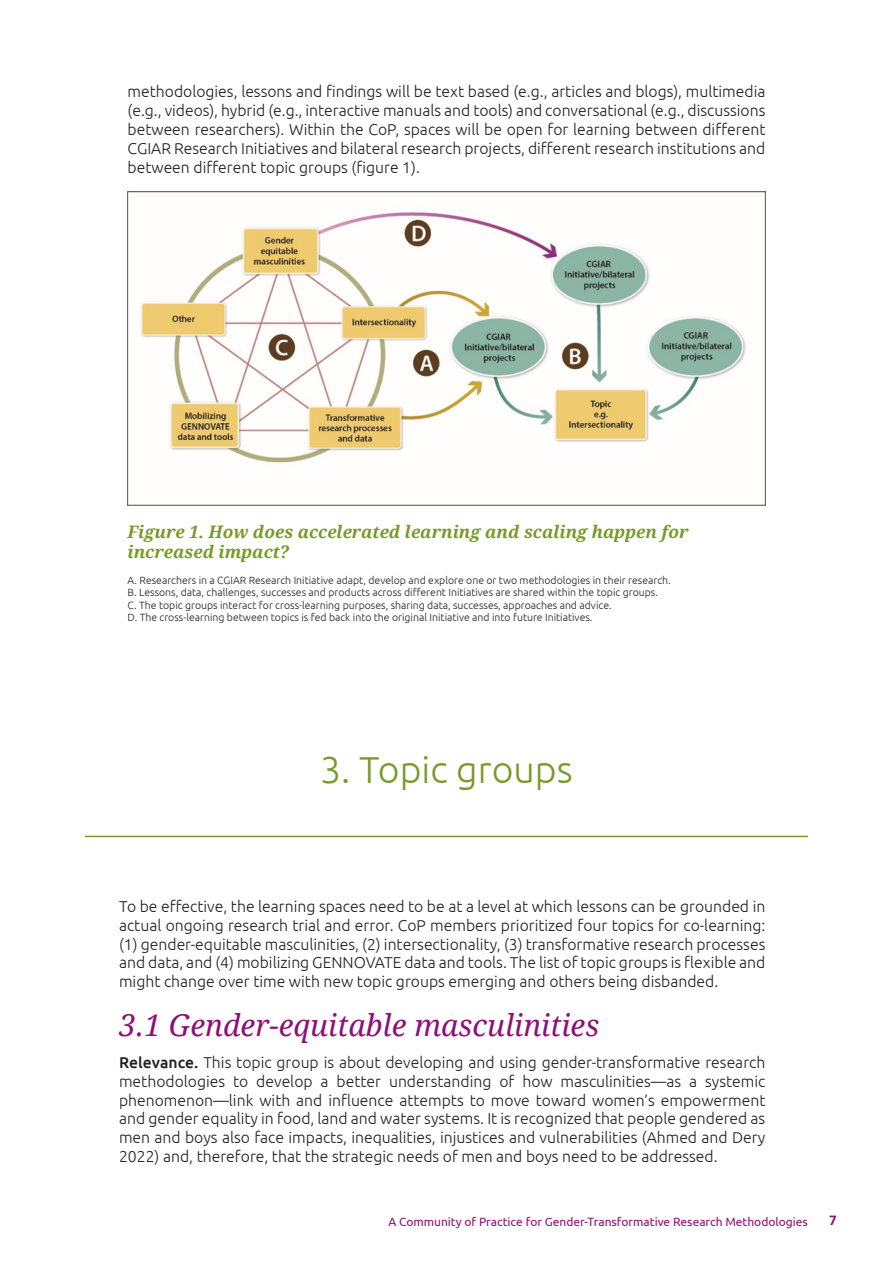
<style>
.page{position:relative;width:893px;height:1263px;background:#fff}
.page>*{position:absolute;margin:0;border:0;box-sizing:border-box;transform-origin:0 0}
.Title_1{font:300 37.5px "Ubuntu";color:#799a27}
.Title_2{font:italic 30px "Droid Serif";color:#8f0f76}
.Table_title{font:italic 700 17.25px/20.7px "Droid Serif";color:#799a27}
.Body_Text{font:300 15.75px/18.9px "Ubuntu";color:#231f20;text-align:justify}
.t1{font:700 15px "Calibri";color:#8f0f76}
.t2{font:12px "Ubuntu";color:#8f0f76}
.Table_Footnote{font:300 10.5px/12.6px "Ubuntu";color:#231f20}
.s1{font-weight:500}
</style>
<div class="page">
<img style="left:128px;top:192px;width:637px;height:314px">
<hr style="left:85px;top:836px;width:723px;height:1px;background:#799a27">
<p class="Body_Text" style="left:128px;top:82px;width:639px">methodologies, lessons and findings will be text based (e.g., articles and blogs), multimedia (e.g., videos), hybrid (e.g., interactive manuals and tools) and conversational (e.g., discussions between researchers). Within the CoP, spaces will be open for learning between different CGIAR Research Initiatives and bilateral research projects, different research institutions and between different topic groups (figure 1).</p>
<p class="Table_title" style="left:128px;top:520px;width:562px">Figure 1. How does accelerated learning and scaling happen for increased impact?</p>
<p class="Table_Footnote" style="left:128px;top:573px;width:545px">A. Researchers in a CGIAR Research Initiative adapt, develop and explore one or two methodologies in their research.<br>B. Lessons, data, challenges, successes and products across different Initiatives are shared within the topic groups.<br>C. The topic groups interact for cross-learning purposes, sharing data, successes, approaches and advice.<br>D. The cross-learning between topics is fed back into the original Initiative and into future Initiatives.</p>
<p class="Title_1" style="left:320px;top:747px;width:254px">3. Topic groups</p>
<p class="Body_Text" style="left:119px;top:896px;width:648px">To be effective, the learning spaces need to be at a level at which lessons can be grounded in actual ongoing research trial and error. CoP members prioritized four topics for co-learning: (1) gender-equitable masculinities, (2) intersectionality, (3) transformative research processes and data, and (4) mobilizing GENNOVATE data and tools. The list of topic groups is flexible and might change over time with new topic groups emerging and others being disbanded.</p>
<p class="Title_2" style="left:119px;top:1005px;width:482px">3.1 Gender-equitable masculinities</p>
<p class="Body_Text" style="left:119px;top:1052px;width:648px"><span class="s1">Relevance.</span> This topic group is about developing and using gender-transformative research methodologies to develop a better understanding of how masculinities—as a systemic phenomenon—link with and influence attempts to move toward women’s empowerment and gender equality in food, land and water systems. It is recognized that people gendered as men and boys also face impacts, inequalities, injustices and vulnerabilities (Ahmed and Dery 2022) and, therefore, that the strategic needs of men and boys need to be addressed.</p>
<p class="t2" style="left:388px;top:1214px;width:421px">A Community of Practice for Gender-Transformative Research Methodologies</p>
<p class="t1" style="left:829px;top:1210px;width:9px">7</p>
</div>
